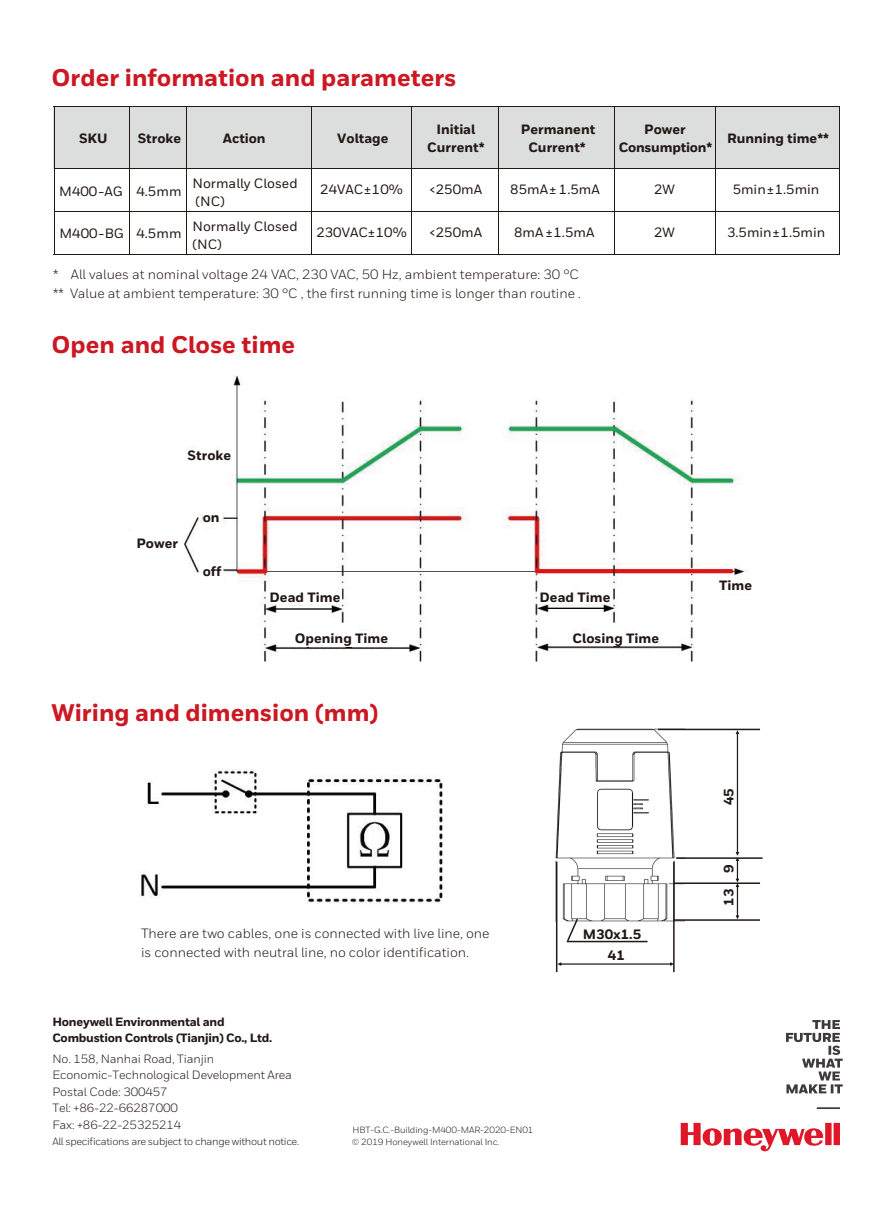
<style>
.page{position:relative;width:893px;height:1212px;background:#fff}
.page>*{position:absolute;margin:0;border:0;box-sizing:border-box;transform-origin:0 0}
.t1{font:800 24px "Honeywell Sans";color:#cc1823}
.t2{font:800 13.65px "Honeywell Sans";color:#221815}
.t3{font:13.5px/19.2px "Honeywell Sans";color:#221815}
.t4{font:500 13.5px/18.1px "Honeywell Sans";color:#221815}
.t5{font:800 13.5px/18.6px "Honeywell Sans";letter-spacing:.005em;color:#221815;text-align:center}
.t6{font:800 13.5px "Honeywell Sans";letter-spacing:-.015em;color:#221815}
.t7{font:12px/16.5px "Honeywell Sans";letter-spacing:-.01em;color:#221815}
.t8{font:800 12px/15.9px "Honeywell Sans";letter-spacing:-.02em;color:#221815}
.t9{font:10.5px "Honeywell Sans";letter-spacing:-.03em;color:#221815}
.t10{font:9px/12px "Honeywell Sans";letter-spacing:-.01em;color:#221815}
</style>
<div class="page">
<img style="left:184px;top:375px;width:564px;height:286px">
<div style="left:716px;top:576px;width:40px;height:17px;background:#fff"></div>
<div style="left:203px;top:509px;width:18px;height:18px;background:#fff"></div>
<div style="left:200px;top:560px;width:23px;height:24px;background:#fff"></div>
<div style="left:266px;top:590px;width:76px;height:14px;background:#fff"></div>
<div style="left:538px;top:590px;width:74px;height:14px;background:#fff"></div>
<div style="left:570px;top:632px;width:95px;height:13px;background:#fff"></div>
<div style="left:293px;top:632px;width:111px;height:15px;background:#fff"></div>
<div style="left:180px;top:448px;width:55px;height:16px;background:#fff"></div>
<hr style="left:817px;top:1107px;width:23px;height:2px;background:#3e3a39">
<svg style="left:786px;top:1020px;width:57px;height:73px"></svg>
<svg style="left:681px;top:1123px;width:159px;height:28px"></svg>
<div style="left:54px;top:106px;width:76px;height:63px;background:#dcdddd"></div>
<div style="left:130px;top:106px;width:57px;height:63px;background:#dcdddd"></div>
<div style="left:187px;top:106px;width:124px;height:63px;background:#dcdddd"></div>
<div style="left:311px;top:106px;width:101px;height:63px;background:#dcdddd"></div>
<div style="left:412px;top:106px;width:86px;height:63px;background:#dcdddd"></div>
<div style="left:498px;top:106px;width:116px;height:63px;background:#dcdddd"></div>
<div style="left:614px;top:106px;width:101px;height:63px;background:#dcdddd"></div>
<div style="left:715px;top:106px;width:125px;height:63px;background:#dcdddd"></div>
<hr style="left:54px;top:106px;width:1px;height:148px;background:#221815">
<hr style="left:129px;top:107px;width:1px;height:147px;background:#221815">
<hr style="left:187px;top:107px;width:1px;height:147px;background:#221815">
<hr style="left:311px;top:107px;width:1px;height:147px;background:#221815">
<hr style="left:411px;top:107px;width:1px;height:147px;background:#221815">
<hr style="left:498px;top:107px;width:1px;height:147px;background:#221815">
<hr style="left:613px;top:107px;width:1px;height:147px;background:#221815">
<hr style="left:715px;top:107px;width:1px;height:147px;background:#221815">
<hr style="left:839px;top:106px;width:1px;height:148px;background:#221815">
<hr style="left:54px;top:106px;width:786px;height:1px;background:#221815">
<hr style="left:54px;top:168px;width:785px;height:1px;background:#221815">
<hr style="left:54px;top:211px;width:785px;height:1px;background:#221815">
<hr style="left:54px;top:254px;width:786px;height:1px;background:#221815">
<img style="left:141px;top:769px;width:301px;height:135px">
<img style="left:555px;top:728px;width:130px;height:194px">
<hr style="left:658px;top:729px;width:102px;height:1px;background:#221815">
<hr style="left:676px;top:857px;width:87px;height:2px;background:#221815">
<hr style="left:674px;top:882px;width:86px;height:2px;background:#221815">
<hr style="left:674px;top:919px;width:86px;height:2px;background:#221815">
<svg style="left:736px;top:730px;width:3px;height:189px"></svg>
<hr style="left:556px;top:862px;width:1px;height:110px;background:#221815">
<hr style="left:673px;top:862px;width:2px;height:110px;background:#221815">
<svg style="left:557px;top:962px;width:117px;height:4px"></svg>
<svg style="left:566px;top:917px;width:13px;height:26px"></svg>
<hr style="left:567px;top:941px;width:80px;height:1px;background:#221815">
<h1 class="t1" style="left:52px;top:63px;width:406px">Order information and parameters</h1>
<p class="t5" style="left:79px;top:129px;width:30px">SKU</p>
<p class="t5" style="left:138px;top:129px;width:45px">Stroke</p>
<p class="t5" style="left:337px;top:129px;width:53px">Voltage</p>
<p class="t5" style="left:223px;top:130px;width:44px">Action</p>
<p class="t5" style="left:437px;top:121px;width:40px">Initial</p>
<p class="t5" style="left:427px;top:139px;width:59px">Current*</p>
<p class="t5" style="left:521px;top:120px;width:76px">Permanent<br>Current*</p>
<p class="t5" style="left:644px;top:120px;width:43px">Power</p>
<p class="t6" style="left:619px;top:139px;width:95px">Consumption*</p>
<p class="t5" style="left:727px;top:130px;width:104px">Running time**</p>
<p class="t4" style="left:59px;top:182px;width:124px">M400-AG 4.5mm</p>
<p class="t4" style="left:192px;top:175px;width:107px">Normally Closed (NC)</p>
<p class="t4" style="left:320px;top:181px;width:84px">24VAC±10%</p>
<p class="t4" style="left:429px;top:181px;width:54px">&lt;250mA</p>
<p class="t4" style="left:510px;top:181px;width:91px">85mA± 1.5mA</p>
<p class="t4" style="left:654px;top:181px;width:22px">2W</p>
<p class="t4" style="left:733px;top:181px;width:88px">5min±1.5min</p>
<p class="t4" style="left:59px;top:225px;width:124px">M400-BG 4.5mm</p>
<p class="t4" style="left:192px;top:217px;width:107px">Normally Closed (NC)</p>
<p class="t4" style="left:316px;top:223px;width:92px">230VAC±10%</p>
<p class="t4" style="left:429px;top:223px;width:54px">&lt;250mA</p>
<p class="t4" style="left:514px;top:223px;width:82px">8mA ±1.5mA</p>
<p class="t4" style="left:654px;top:223px;width:22px">2W</p>
<p class="t4" style="left:727px;top:223px;width:100px">3.5min±1.5min</p>
<p class="t3" style="left:53px;top:265px;width:529px">* All values at nominal voltage 24 VAC, 230 VAC, 50 Hz, ambient temperature: 30 °C ** Value at ambient temperature: 30 °C , the first running time is longer than routine .</p>
<h1 class="t1" style="left:52px;top:330px;width:245px">Open and Close time</h1>
<p class="t5" style="left:188px;top:446px;width:45px">Stroke</p>
<p class="t5" style="left:136px;top:535px;width:43px">Power</p>
<p class="t5" style="left:203px;top:508px;width:18px">on</p>
<p class="t5" style="left:203px;top:562px;width:20px">off</p>
<p class="t5" style="left:269px;top:588px;width:72px">Dead Time</p>
<p class="t5" style="left:539px;top:588px;width:72px">Dead Time</p>
<p class="t5" style="left:295px;top:630px;width:95px">Opening Time</p>
<p class="t5" style="left:572px;top:630px;width:88px">Closing Time</p>
<h1 class="t1" style="left:52px;top:698px;width:328px">Wiring and dimension (mm)</h1>
<p class="t3" style="left:141px;top:924px;width:350px">There are two cables, one is connected with live line, one</p>
<p class="t2" style="left:583px;top:926px;width:60px">M30x1.5</p>
<p class="t3" style="left:141px;top:943px;width:330px">is connected with neutral line, no color identification.</p>
<p class="t2" style="left:608px;top:947px;width:18px">41</p>
<p class="t8" style="left:52px;top:1015px;width:222px">Honeywell Environmental and<br>Combustion Controls (Tianjin) Co., Ltd.</p>
<p class="t7" style="left:52px;top:1050px;width:241px">No. 158, Nanhai Road, Tianjin<br>Economic-Technological Development Area<br>Postal Code: 300457<br>Tel: +86-22-66287000<br>Fax: +86-22-25325214</p>
<p class="t9" style="left:52px;top:1135px;width:248px">All specifications are subject to change without notice.</p>
<p class="t10" style="left:352px;top:1124px;width:183px">HBT-G.C.-Building-M400-MAR-2020-EN01 © 2019 Honeywell International Inc.</p>
<p class="t5" style="left:719px;top:576px;width:35px">Time</p>
<p class="t2" style="left:720px;top:805px;width:18px;rotate:-90deg">45</p>
<p class="t2" style="left:720px;top:873px;width:10px;rotate:-90deg">9</p>
<p class="t2" style="left:720px;top:906px;width:18px;rotate:-90deg">13</p>
</div>
